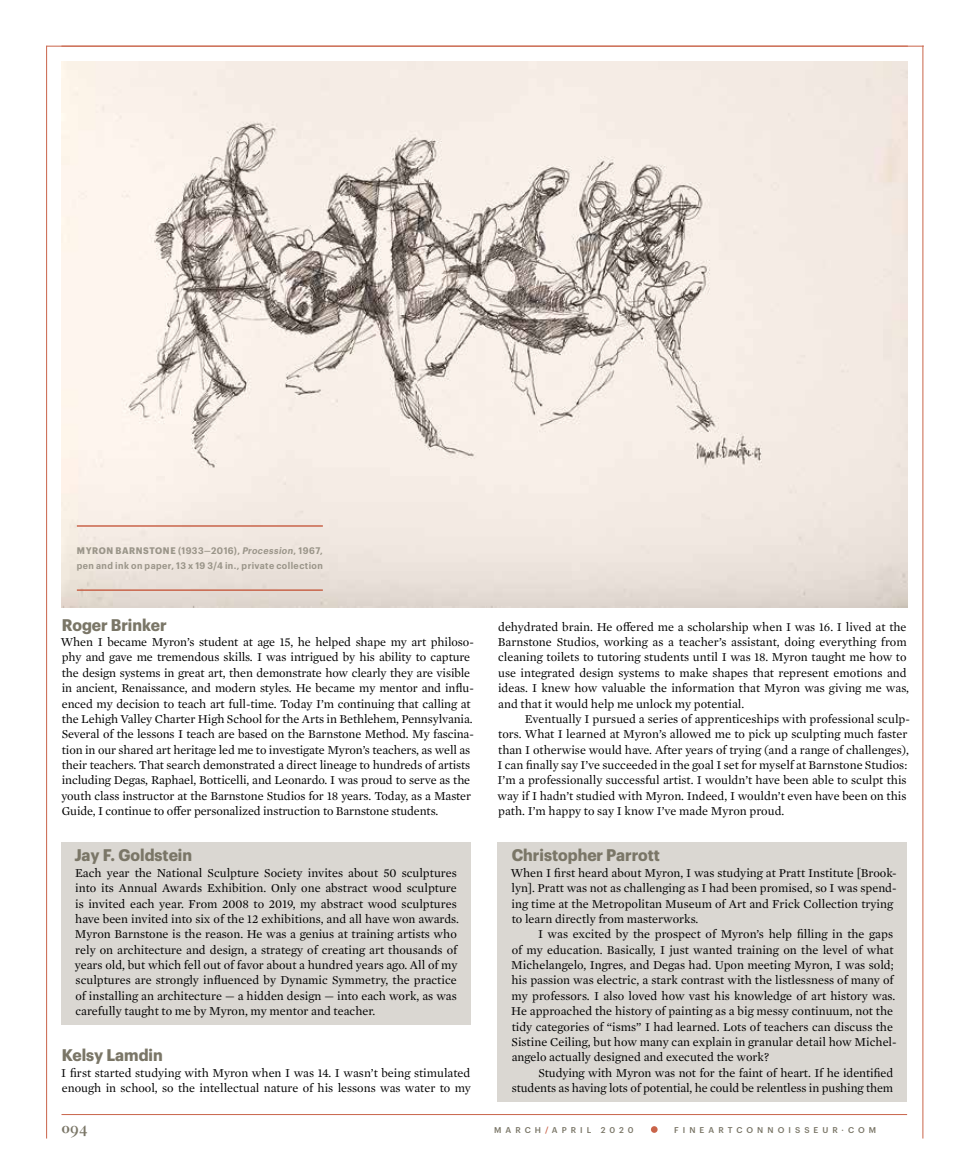
<style>
.page{position:relative;width:972px;height:1175px;background:#fff}
.page>*{position:absolute;margin:0;border:0;box-sizing:border-box;transform-origin:0 0}
.t1{font:700 16.5px "Graphik Narrow";color:#7a7667}
.t2{font:700 16.5px "Caslon Classico";color:#7a7667}
.t3{font:12.3px/15.3px "Mercury Text G1";color:#000}
.t4{font:600 9.3px/15.3px "Graphik Narrow";letter-spacing:.045em;color:#9a9589}
.t5{font:500 8.25px "Graphik";letter-spacing:.485em;color:#7a7667}
.s1{font-weight:700}
.s2{font-style:italic}
.s3{color:#c9644a}
</style>
<div class="page">
<hr style="left:62px;top:1114px;width:845px;height:1px;background:#c9644a">
<hr style="left:47px;top:46px;width:877px;height:1px;background:#c9644a">
<hr style="left:46px;top:46px;width:1px;height:1092px;background:#c9644a">
<hr style="left:922px;top:46px;width:1px;height:1092px;background:#c9644a">
<div style="left:651px;top:1126px;width:7px;height:6px;background:#c9644a;border-radius:50%"></div>
<div style="left:62px;top:842px;width:409px;height:29px;background:#dad7d2"></div>
<div style="left:62px;top:860px;width:409px;height:164px;background:#dad7d2"></div>
<div style="left:498px;top:842px;width:409px;height:29px;background:#dad7d2"></div>
<div style="left:498px;top:860px;width:409px;height:72px;background:#dad7d2"></div>
<div style="left:498px;top:921px;width:409px;height:149px;background:#dad7d2"></div>
<div style="left:498px;top:1060px;width:409px;height:41px;background:#dad7d2"></div>
<img style="left:62px;top:62px;width:845px;height:545px">
<hr style="left:77px;top:525px;width:246px;height:2px;background:#c9644a">
<hr style="left:77px;top:589px;width:246px;height:2px;background:#c9644a">
<p class="t4" style="left:77px;top:542px;width:248px"><span class="s1">MYRON BARNSTONE</span> (1933–2016), <span class="s2">Procession</span>, 1967, pen and ink on paper, 13 x 19 3/4 in., private collection</p>
<h1 class="t1" style="left:62px;top:614px;width:106px">Roger Brinker</h1>
<p class="t3" style="left:61px;top:633px;width:414px">When I became Myron’s student at age 15, he helped shape my art philoso&shy;phy and gave me tremendous skills. I was intrigued by his ability to capture the design systems in great art, then demonstrate how clearly they are visible in ancient, Renaissance, and modern styles. He became my mentor and influ&shy;enced my decision to teach art full-time. Today I’m continuing that calling at the Lehigh Valley Charter High School for the Arts in Bethlehem, Pennsylvania.<br>Several of the lessons I teach are based on the Barnstone Method. My fascina&shy;tion in our shared art heritage led me to investigate Myron’s teachers, as well as their teachers. That search demonstrated a direct lineage to hundreds of artists including Degas, Raphael, Botticelli, and Leonardo. I was proud to serve as the youth class instructor at the Barnstone Studios for 18 years. Today, as a Master Guide, I continue to offer personalized instruction to Barnstone students.</p>
<h1 class="t1" style="left:74px;top:845px;width:119px">Jay F. Goldstein</h1>
<p class="t3" style="left:75px;top:864px;width:386px">Each year the National Sculpture Society invites about 50 sculptures into its Annual Awards Exhibition. Only one abstract wood sculpture is invited each year. From 2008 to 2019, my abstract wood sculptures have been invited into six of the 12 exhibitions, and all have won awards.<br>Myron Barnstone is the reason. He was a genius at training artists who rely on architecture and design, a strategy of creating art thousands of years old, but which fell out of favor about a hundred years ago. All of my sculptures are strongly influenced by Dynamic Symmetry, the practice of installing an architecture — a hidden design — into each work, as was carefully taught to me by Myron, my mentor and teacher.</p>
<h1 class="t1" style="left:62px;top:1045px;width:102px">Kelsy Lamdin</h1>
<p class="t3" style="left:61px;top:1064px;width:411px">I first started studying with Myron when I was 14. I wasn’t being stimulated enough in school, so the intellectual nature of his lessons was water to my</p>
<p class="t3" style="left:498px;top:618px;width:413px">dehydrated brain. He offered me a scholarship when I was 16. I lived at the Barnstone Studios, working as a teacher’s assistant, doing everything from cleaning toilets to tutoring students until I was 18. Myron taught me how to use integrated design systems to make shapes that represent emotions and ideas. I knew how valuable the information that Myron was giving me was, and that it would help me unlock my potential.</p>
<p class="t3" style="left:498px;top:710px;width:414px;text-indent:27px">Eventually I pursued a series of apprenticeships with professional sculp&shy;tors. What I learned at Myron’s allowed me to pick up sculpting much faster than I otherwise would have. After years of trying (and a range of challenges), I can finally say I’ve succeeded in the goal I set for myself at Barnstone Studios:<br>I’m a professionally successful artist. I wouldn’t have been able to sculpt this way if I hadn’t studied with Myron. Indeed, I wouldn’t even have been on this path. I’m happy to say I know I’ve made Myron proud.</p>
<h1 class="t1" style="left:512px;top:845px;width:150px">Christopher Parrott</h1>
<p class="t3" style="left:511px;top:864px;width:387px">When I first heard about Myron, I was studying at Pratt Institute [Brook&shy;lyn]. Pratt was not as challenging as I had been promised, so I was spend&shy;ing time at the Metropolitan Museum of Art and Frick Collection trying to learn directly from masterworks.</p>
<p class="t3" style="left:511px;top:926px;width:387px;text-indent:27px">I was excited by the prospect of Myron’s help filling in the gaps of my education. Basically, I just wanted training on the level of what Michelangelo, Ingres, and Degas had. Upon meeting Myron, I was sold; his passion was electric, a stark contrast with the listlessness of many of my professors. I also loved how vast his knowledge of art history was.<br>He approached the history of painting as a big messy continuum, not the tidy categories of “isms” I had learned. Lots of teachers can discuss the Sistine Ceiling, but how many can explain in granular detail how Michel&shy;angelo actually designed and executed the work?</p>
<p class="t3" style="left:512px;top:1064px;width:383px;text-align:right">Studying with Myron was not for the faint of heart. If he identified students as having lots of potential, he could be relentless in pushing them</p>
<h1 class="t2" style="left:62px;top:1117px;width:28px">094</h1>
<p class="t5" style="left:494px;top:1124px;width:141px">MARCH<span class="s3">/</span>APRIL 2020</p>
<p class="t5" style="left:674px;top:1124px;width:204px">FINEARTCONNOISSEUR·COM</p>
</div>
